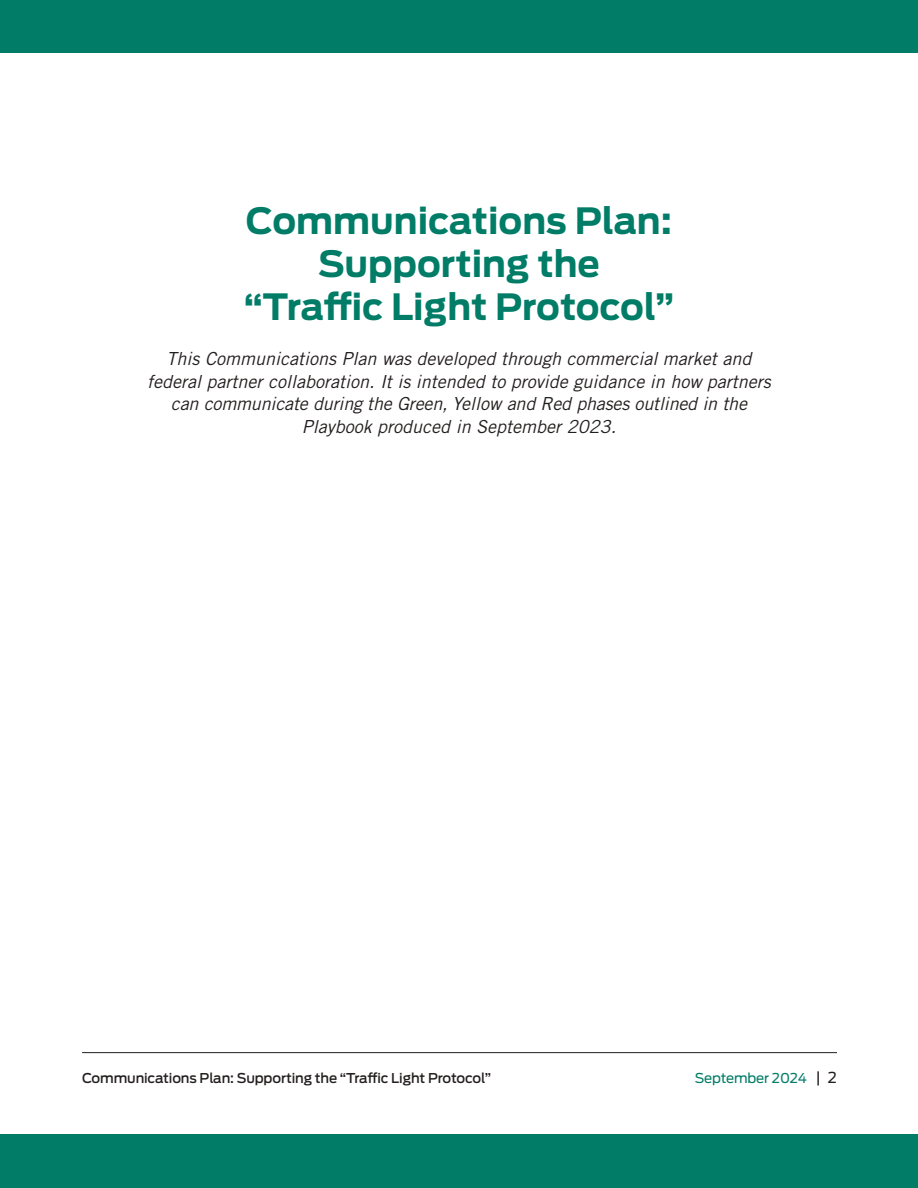
<style>
.page{position:relative;width:918px;height:1188px;background:#fff}
.page>*{position:absolute;margin:0;border:0;box-sizing:border-box;transform-origin:0 0}
.t1{font:700 36px/43.2px "Antenna";color:#007c67;text-align:center}
.t2{font:italic 18px/22.5px "Trade Gothic LT Std";color:#241f1f;text-align:center}
.t3{font:500 13.5px "Antenna";letter-spacing:-.01em;color:#241f1f}
.t4{font:13.5px "Antenna";letter-spacing:-.01em;color:#007c67}
.s1{font-size:15px;color:#241f1f}
</style>
<div class="page">
<hr style="left:82px;top:1052px;width:755px;height:1px;background:#241f1f">
<div style="left:0;top:0;width:918px;height:52px;background:#007c67"></div>
<div style="left:0;top:1135px;width:918px;height:53px;background:#007c67"></div>
<h1 class="t1" style="left:244px;top:199px;width:432px">Communications Plan:<br>Supporting the “Traffic Light Protocol”</h1>
<p class="t2" style="left:147px;top:348px;width:625px">This Communications Plan was developed through commercial market and federal partner collaboration. It is intended to provide guidance in how partners can communicate during the Green, Yellow and Red phases outlined in the Playbook produced in September 2023.</p>
<p class="t3" style="left:82px;top:1069px;width:411px">Communications Plan: Supporting the “Traffic Light Protocol”</p>
<p class="t4" style="left:695px;top:1069px;width:144px">September 2024 <span class="s1">| 2</span></p>
</div>
